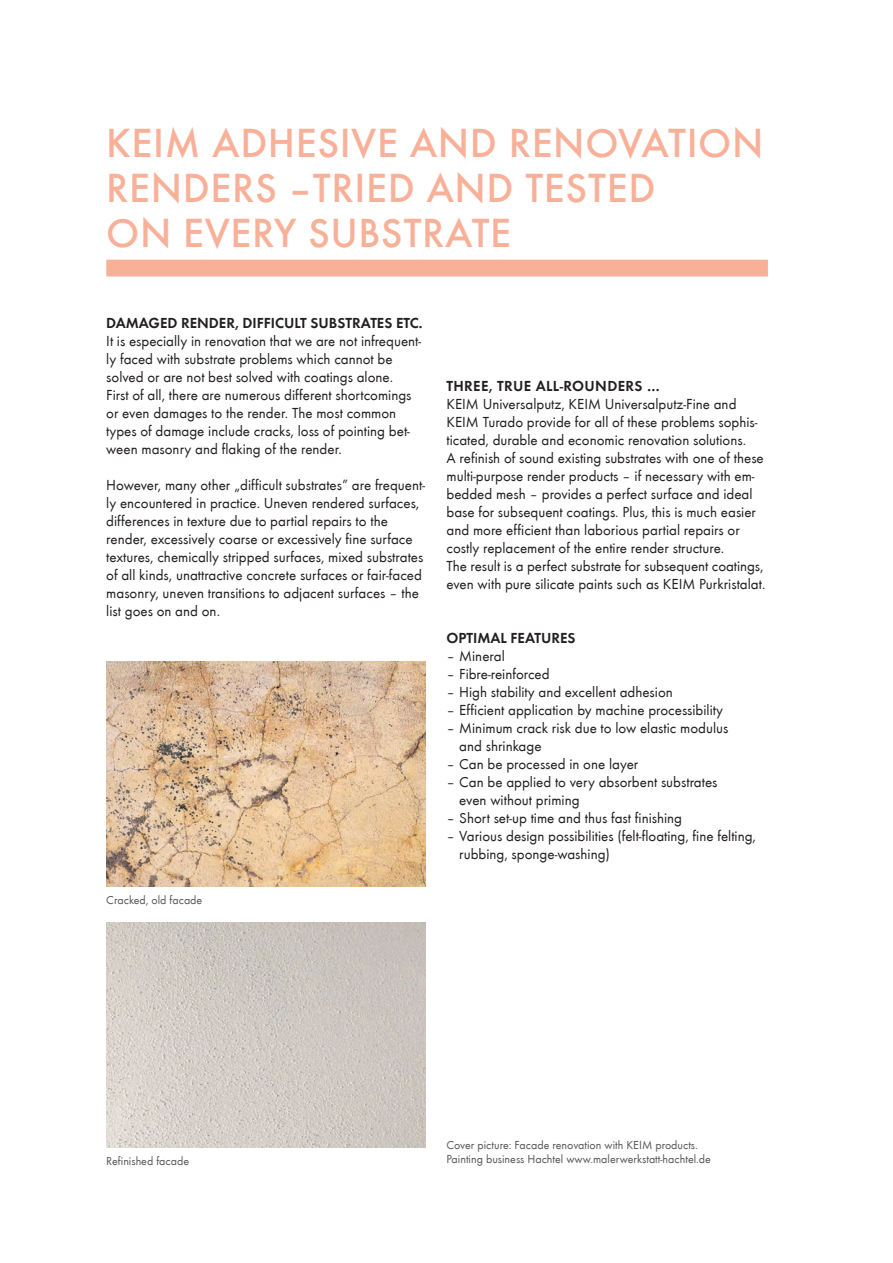
<style>
.page{position:relative;width:893px;height:1263px;background:#fff}
.page>*{position:absolute;margin:0;border:0;box-sizing:border-box;transform-origin:0 0}
.t1{font:500 42px/45px "Futura T";letter-spacing:.015em;color:#f9b099}
.t2{font:15px/18px "Futura T Boo";color:#231f20}
.t3{font:15px "Futura T Dem";color:#231f20}
.t4{font:15px "Futura T Dem";letter-spacing:.025em;color:#231f20}
.t5{font:12px/14.4px "Futura T Boo";color:#57585a}
</style>
<div class="page">
<img style="left:106px;top:661px;width:319px;height:225px">
<img style="left:106px;top:922px;width:319px;height:225px">
<div style="left:106px;top:260px;width:662px;height:16px;background:#f9b099"></div>
<h1 class="t1" style="left:106px;top:121px;width:659px">KEIM ADHESIVE AND RENOVATION<br>RENDERS –TRIED AND TESTED<br>ON EVERY SUBSTRATE</h1>
<p class="t3" style="left:106px;top:314px;width:318px">DAMAGED RENDER, DIFFICULT SUBSTRATES ETC.</p>
<p class="t2" style="left:106px;top:332px;width:316px">It is especially in renovation that we are not infrequent&shy;ly faced with substrate problems which cannot be solved or are not best solved with coatings alone.<br>First of all, there are numerous different shortcomings or even damages to the render. The most common types of damage include cracks, loss of pointing bet&shy;ween masonry and flaking of the render.</p>
<p class="t2" style="left:106px;top:476px;width:320px">However, many other „difficult substrates” are frequent&shy;ly encountered in practice. Uneven rendered surfaces, differences in texture due to partial repairs to the render, excessively coarse or excessively fine surface textures, chemically stripped surfaces, mixed substrates of all kinds, unattractive concrete surfaces or fair-faced masonry, uneven transitions to adjacent surfaces – the list goes on and on.</p>
<p class="t5" style="left:106px;top:893px;width:98px">Cracked, old facade</p>
<p class="t4" style="left:446px;top:377px;width:215px">THREE, TRUE ALL-ROUNDERS …</p>
<p class="t2" style="left:446px;top:395px;width:320px">KEIM Universalputz, KEIM Universalputz-Fine and KEIM Turado provide for all of these problems sophis&shy;ticated, durable and economic renovation solutions.<br>A refinish of sound existing substrates with one of these multi-purpose render products – if necessary with em&shy;bedded mesh – provides a perfect surface and ideal base for subsequent coatings. Plus, this is much easier and more efficient than laborious partial repairs or costly replacement of the entire render structure.<br>The result is a perfect substrate for subsequent coatings, even with pure silicate paints such as KEIM Purkristalat.</p>
<p class="t3" style="left:446px;top:629px;width:131px">OPTIMAL FEATURES</p>
<p class="t2" style="left:446px;top:647px;width:60px">– Mineral</p>
<p class="t2" style="left:446px;top:665px;width:105px">– Fibre-reinforced</p>
<p class="t2" style="left:446px;top:683px;width:228px">– High stability and excellent adhesion</p>
<p class="t2" style="left:446px;top:701px;width:278px">– Efficient application by machine processibility</p>
<p class="t2" style="left:459px;top:719px;width:271px;text-indent:-13px">– Minimum crack risk due to low elastic modulus and shrinkage</p>
<p class="t2" style="left:446px;top:755px;width:193px">– Can be processed in one layer</p>
<p class="t2" style="left:459px;top:773px;width:260px;text-indent:-13px">– Can be applied to very absorbent substrates even without priming</p>
<p class="t2" style="left:446px;top:809px;width:237px">– Short set-up time and thus fast finishing</p>
<p class="t2" style="left:459px;top:827px;width:298px;text-indent:-13px">– Various design possibilities (felt-floating, fine felting, rubbing, sponge-washing)</p>
<p class="t5" style="left:106px;top:1154px;width:84px">Refinished facade</p>
<p class="t5" style="left:446px;top:1138px;width:266px">Cover picture: Facade renovation with KEIM products.<br>Painting business Hachtel www.malerwerkstatt-hachtel.de</p>
</div>
